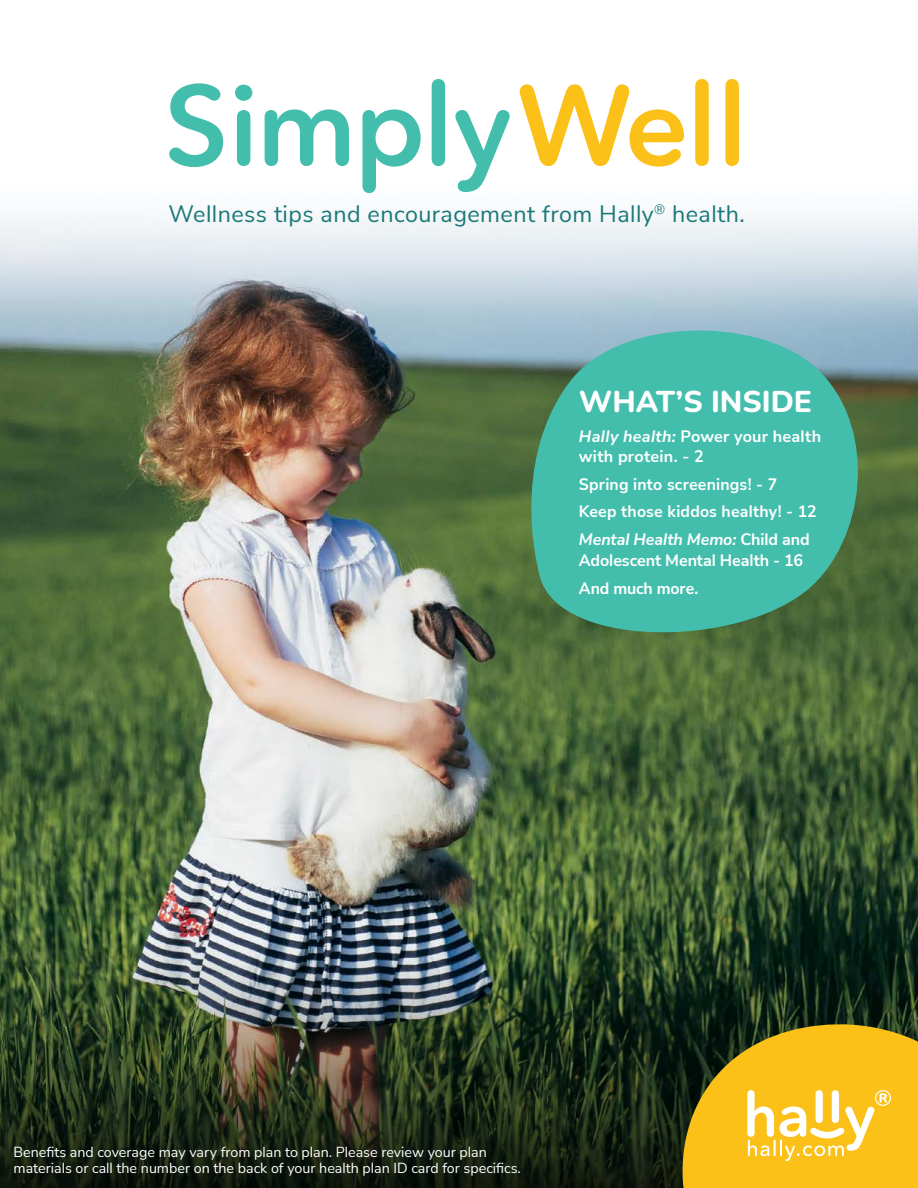
<style>
.page{position:relative;width:918px;height:1188px;background:#fff}
.page>*{position:absolute;margin:0;border:0;box-sizing:border-box;transform-origin:0 0}
.t1{font:200 30px "Nunito";color:#fff}
.t2{font:23.25px "Nunito Sans";letter-spacing:.02em;color:#197878}
.t3{font:700 16.5px/19.5px "Nunito Sans";letter-spacing:.01em;color:#fff}
.t4{font:700 16.5px/27.8px "Nunito Sans";letter-spacing:.01em;color:#fff;scale:.96 1}
.t5{font:14.25px/16.5px "Nunito Sans";color:#fff}
.s1{font-style:italic}
</style>
<div class="page">
<img style="left:0;top:315px;width:918px;height:612px">
<img style="left:0;top:927px;width:918px;height:261px">
<svg style="left:681px;top:1022px;width:237px;height:166px;background:#d7ad28"></svg>
<svg style="left:0;top:84px;width:918px;height:231px"></svg>
<svg style="left:520px;top:79px;width:219px;height:88px"></svg>
<svg style="left:265px;top:79px;width:245px;height:114px"></svg>
<svg style="left:235px;top:85px;width:17px;height:81px"></svg>
<svg style="left:169px;top:83px;width:54px;height:84px"></svg>
<svg style="left:525px;top:316px;width:348px;height:336px;background:#4eab97"></svg>
<h2 class="t2" style="left:169px;top:198px;width:578px">Wellness tips and encouragement from Hally<sup>®</sup> health.</h2>
<h1 class="t1" style="left:579px;top:380px;width:235px">WHAT’S INSIDE</h1>
<p class="t3" style="left:579px;top:426px;width:244px"><span class="s1">Hally health:</span> Power your health with protein. - 2</p>
<p class="t4" style="left:579px;top:469px;width:249px">Spring into screenings! - 7<br>Keep those kiddos healthy! - 12<br><span class="s1">Mental Health Memo:</span> Child and</p>
<p class="t3" style="left:579px;top:546px;width:226px;line-height:27.8px">Adolescent Mental Health - 16<br>And much more.</p>
<p class="t5" style="left:14px;top:1143px;width:509px">Benefits and coverage may vary from plan to plan. Please review your plan materials or call the number on the back of your health plan ID card for specifics.</p>
</div>
